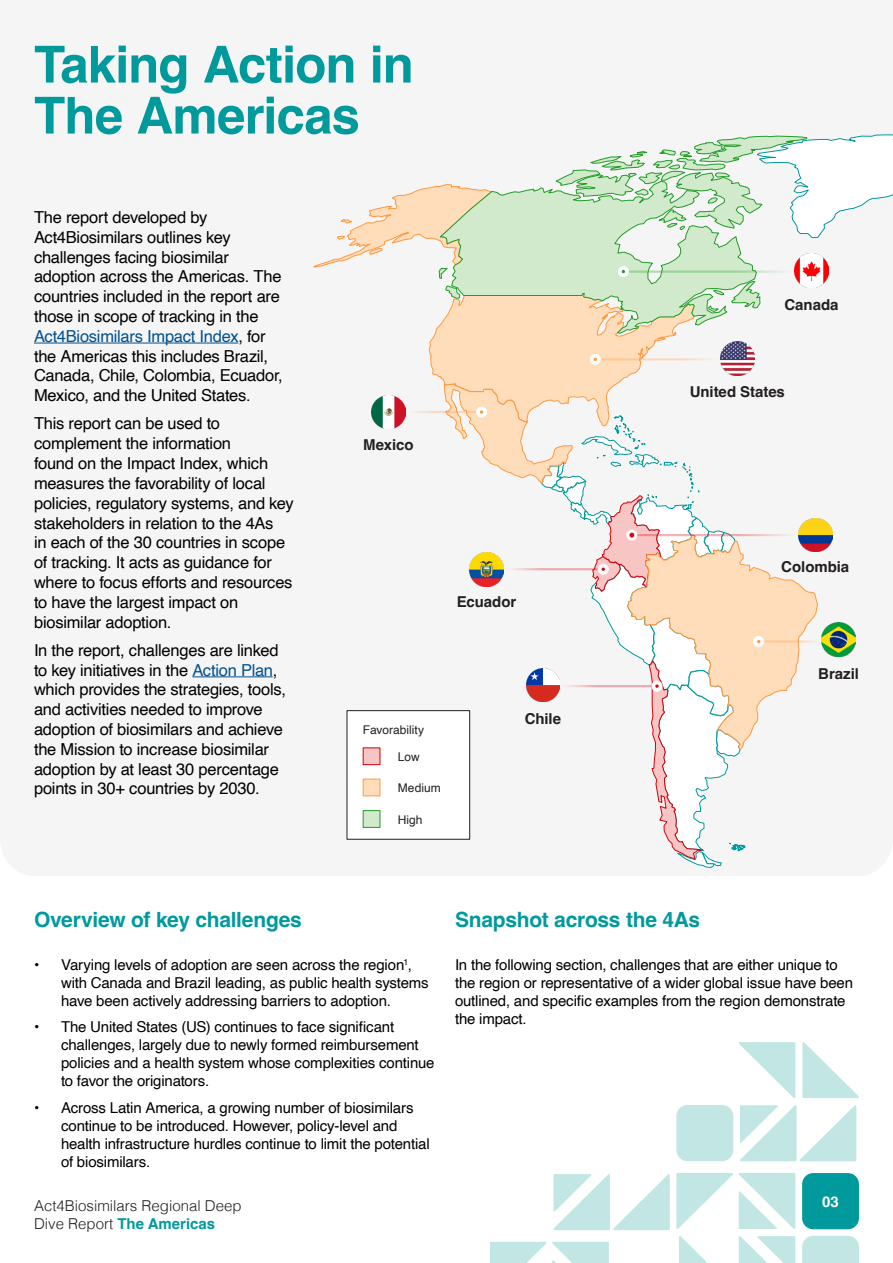
<style>
.page{position:relative;width:893px;height:1263px;background:#fff}
.page>*{position:absolute;margin:0;border:0;box-sizing:border-box;transform-origin:0 0}
.Goal{font:700 51px "Helvetica";letter-spacing:-.015em;color:#009a9d}
.Goal-2{font:700 21px "Helvetica";letter-spacing:-.01em;color:#009a9d}
.Goal-3{font:16.5px/19.8px "Helvetica";letter-spacing:-.015em;color:#000}
.Goal-4{font:15px/18px "Helvetica";letter-spacing:-.01em;color:#000}
.Goal-5{font:700 15px "Helvetica";letter-spacing:-.005em;color:#231f20}
.Heading{font:300 15px/18px "Helvetica";color:#231f20}
.Heading-2{font:700 15px "Helvetica";color:#fff}
.Goal-6{font:12px "Helvetica";color:#231f20}
.s1{color:#005191}
.s2{font-weight:700;color:#009a9d}
</style>
<div class="page">
<hr style="left:34px;top:343px;width:204px;height:1px;background:#005191">
<hr style="left:192px;top:676px;width:81px;height:1px;background:#005191">
<svg style="left:676px;top:1173px;width:119px;height:56px"></svg>
<div style="left:676px;top:1105px;width:57px;height:56px;background:#c2e6e4;border-radius:11px"></div>
<svg style="left:740px;top:1105px;width:116px;height:56px"></svg>
<svg style="left:490px;top:1242px;width:119px;height:21px"></svg>
<svg style="left:553px;top:1174px;width:117px;height:56px"></svg>
<div style="left:802px;top:1236px;width:57px;height:27px;background:#c2e6e4"></div>
<svg style="left:679px;top:1236px;width:117px;height:27px"></svg>
<svg style="left:739px;top:1042px;width:56px;height:56px"></svg>
<svg style="left:802px;top:1042px;width:57px;height:56px"></svg>
<div style="left:802px;top:1173px;width:57px;height:56px;background:#009a9d;border-radius:11px"></div>
<svg style="left:313px;top:135px;width:580px;height:733px"></svg>
<div style="left:347px;top:711px;width:123px;height:128px;background:#fff"></div>
<div style="left:347px;top:710px;width:123px;height:129px;border:1px solid #231f20"></div>
<div style="left:363px;top:748px;width:17px;height:17px;background:#f8c5c5;border:1px solid #d9000d"></div>
<div style="left:363px;top:779px;width:17px;height:17px;background:#fdb;border:1px solid #ff9940"></div>
<div style="left:363px;top:810px;width:17px;height:17px;background:#d0eacb;border:1px solid #239c28"></div>
<p class="Goal" style="left:34px;top:33px;width:381px">Taking Action in</p>
<p class="Goal" style="left:34px;top:84px;width:327px">The Americas</p>
<p class="Goal-3" style="left:34px;top:208px;width:250px">The report developed by<br>Act4Biosimilars outlines key challenges facing biosimilar adoption across the Americas. The countries included in the report are those in scope of tracking in the<br><span class="s1">Act4Biosimilars Impact Index</span>, for the Americas this includes Brazil,<br>Canada, Chile, Colombia, Ecuador,<br>Mexico, and the United States.</p>
<p class="Goal-3" style="left:34px;top:414px;width:261px">This report can be used to complement the information<br>found on the Impact Index, which measures the favorability of local policies, regulatory systems, and key stakeholders in relation to the 4As<br>in each of the 30 countries in scope of tracking. It acts as guidance for where to focus efforts and resources to have the largest impact on biosimilar adoption.</p>
<p class="Goal-3" style="left:34px;top:641px;width:253px">In the report, challenges are linked to key initiatives in the <span class="s1">Action Plan</span>, which provides the strategies, tools, and activities needed to improve adoption of biosimilars and achieve the Mission to increase biosimilar adoption by at least 30 percentage points in 30+ countries by 2030.</p>
<p class="Goal-5" style="left:363px;top:436px;width:52px">Mexico</p>
<p class="Goal-5" style="left:457px;top:593px;width:61px">Ecuador</p>
<p class="Goal-6" style="left:363px;top:721px;width:63px">Favorability</p>
<p class="Goal-6" style="left:398px;top:747px;width:23px">Low</p>
<p class="Goal-6" style="left:398px;top:778px;width:44px">Medium</p>
<p class="Goal-6" style="left:398px;top:810px;width:26px">High</p>
<p class="Goal-5" style="left:525px;top:710px;width:38px">Chile</p>
<p class="Goal-5" style="left:784px;top:295px;width:56px">Canada</p>
<p class="Goal-5" style="left:690px;top:383px;width:97px">United States</p>
<p class="Goal-5" style="left:781px;top:557px;width:69px">Colombia</p>
<p class="Goal-5" style="left:818px;top:665px;width:42px">Brazil</p>
<p class="Goal-2" style="left:34px;top:906px;width:269px">Overview of key challenges</p>
<p class="Goal-2" style="left:455px;top:906px;width:247px">Snapshot across the 4As</p>
<p class="Goal-4" style="left:61px;top:956px;width:369px;text-indent:-27px">• Varying levels of adoption are seen across the region<sup>1</sup>, with Canada and Brazil leading, as public health systems have been actively addressing barriers to adoption.</p>
<p class="Goal-4" style="left:61px;top:1018px;width:375px;text-indent:-27px">• The United States (US) continues to face significant challenges, largely due to newly formed reimbursement policies and a health system whose complexities continue to favor the originators.</p>
<p class="Goal-4" style="left:61px;top:1099px;width:370px;text-indent:-27px">• Across Latin America, a growing number of biosimilars continue to be introduced. However, policy-level and health infrastructure hurdles continue to limit the potential of biosimilars.</p>
<p class="Goal-4" style="left:455px;top:956px;width:400px">In the following section, challenges that are either unique to the region or representative of a wider global issue have been outlined, and specific examples from the region demonstrate the impact.</p>
<p class="Heading" style="left:34px;top:1195px;width:209px">Act4Biosimilars Regional Deep<br>Dive Report <span class="s2">The Americas</span></p>
<p class="Heading-2" style="left:822px;top:1192px;width:18px">03</p>
</div>
